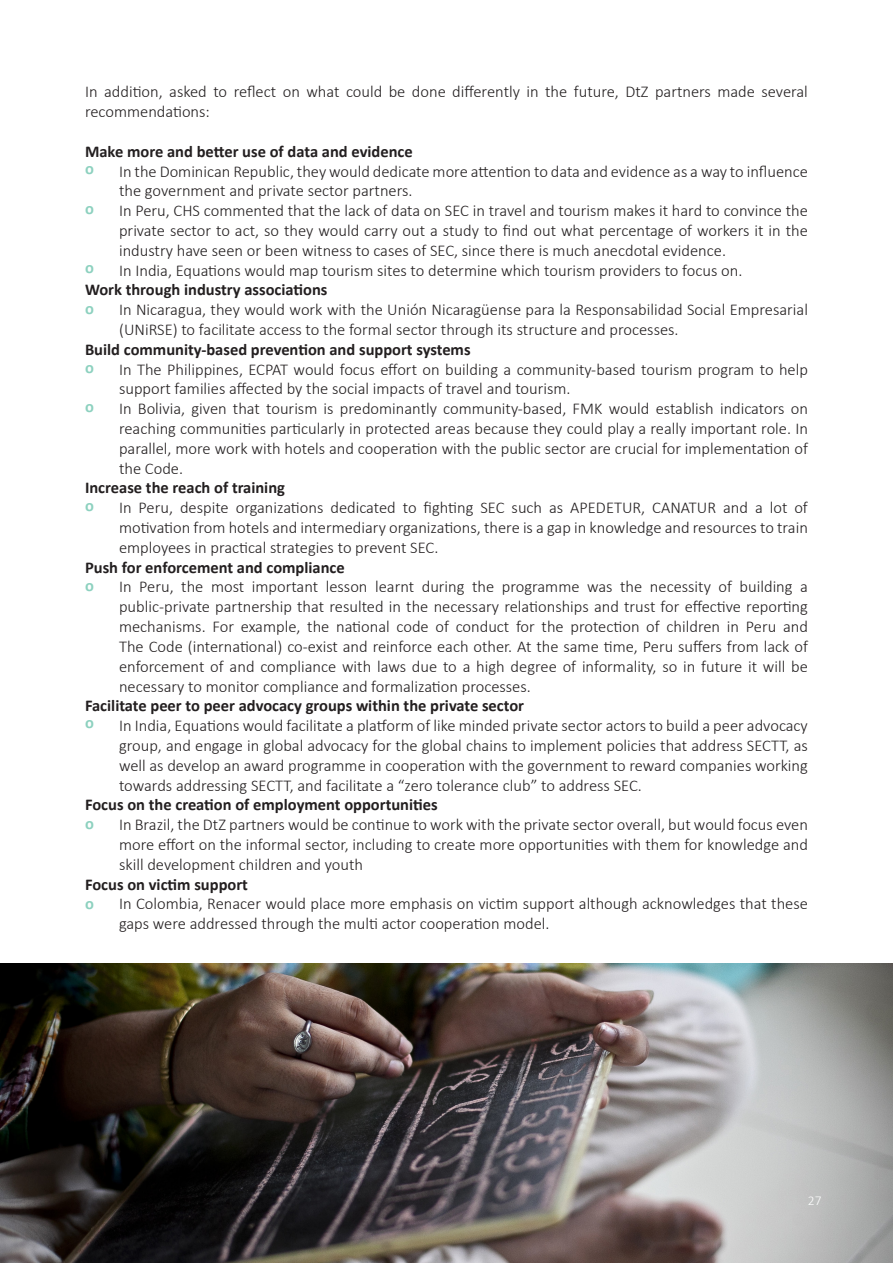
<style>
.page{position:relative;width:893px;height:1263px;background:#fff}
.page>*{position:absolute;margin:0;border:0;box-sizing:border-box;transform-origin:0 0}
.t1{font:300 16.5px/19.8px "Calibri";color:#231f20;text-align:justify}
.t2{font:700 16.5px "Calibri";color:#231f20}
.t3{font:700 16.5px "Calibri";color:#8dd1bf}
.t4{font:300 13.5px "Calibri";color:#fff}
</style>
<div class="page">
<img style="left:0;top:963px;width:893px;height:300px">
<p class="t1" style="left:85px;top:82px;width:724px">In addition, asked to reflect on what could be done differently in the future, DtZ partners made several recommendations:</p>
<p class="t2" style="left:85px;top:141px;width:329px">Make more and better use of data and evidence</p>
<p class="t1" style="left:119px;top:161px;width:690px">In the Dominican Republic, they would dedicate more attention to data and evidence as a way to influence the government and private sector partners.</p>
<p class="t1" style="left:119px;top:201px;width:690px">In Peru, CHS commented that the lack of data on SEC in travel and tourism makes it hard to convince the private sector to act, so they would carry out a study to find out what percentage of workers it in the industry have seen or been witness to cases of SEC, since there is much anecdotal evidence.</p>
<p class="t1" style="left:119px;top:260px;width:625px">In India, Equations would map tourism sites to determine which tourism providers to focus on.</p>
<p class="t2" style="left:85px;top:280px;width:244px">Work through industry associations</p>
<p class="t1" style="left:119px;top:300px;width:690px">In Nicaragua, they would work with the Unión Nicaragüense para la Responsabilidad Social Empresarial (UNiRSE) to facilitate access to the formal sector through its structure and processes.</p>
<p class="t2" style="left:85px;top:339px;width:387px">Build community-based prevention and support systems</p>
<p class="t1" style="left:119px;top:359px;width:690px">In The Philippines, ECPAT would focus effort on building a community-based tourism program to help support families affected by the social impacts of travel and tourism.</p>
<p class="t1" style="left:119px;top:399px;width:690px">In Bolivia, given that tourism is predominantly community-based, FMK would establish indicators on reaching communities particularly in protected areas because they could play a really important role. In parallel, more work with hotels and cooperation with the public sector are crucial for implementation of the Code.</p>
<p class="t2" style="left:85px;top:478px;width:201px">Increase the reach of training</p>
<p class="t1" style="left:119px;top:498px;width:690px">In Peru, despite organizations dedicated to fighting SEC such as APEDETUR, CANATUR and a lot of motivation from hotels and intermediary organizations, there is a gap in knowledge and resources to train employees in practical strategies to prevent SEC.</p>
<p class="t2" style="left:85px;top:557px;width:261px">Push for enforcement and compliance</p>
<p class="t1" style="left:119px;top:577px;width:690px">In Peru, the most important lesson learnt during the programme was the necessity of building a public-private partnership that resulted in the necessary relationships and trust for effective reporting mechanisms. For example, the national code of conduct for the protection of children in Peru and The Code (international) co-exist and reinforce each other. At the same time, Peru suffers from lack of enforcement of and compliance with laws due to a high degree of informality, so in future it will be necessary to monitor compliance and formalization processes.</p>
<p class="t2" style="left:85px;top:696px;width:441px">Facilitate peer to peer advocacy groups within the private sector</p>
<p class="t1" style="left:119px;top:715px;width:690px">In India, Equations would facilitate a platform of like minded private sector actors to build a peer advocacy group, and engage in global advocacy for the global chains to implement policies that address SECTT, as well as develop an award programme in cooperation with the government to reward companies working towards addressing SECTT, and facilitate a “zero tolerance club” to address SEC.</p>
<p class="t2" style="left:85px;top:795px;width:354px">Focus on the creation of employment opportunities</p>
<p class="t1" style="left:119px;top:814px;width:690px">In Brazil, the DtZ partners would be continue to work with the private sector overall, but would focus even more effort on the informal sector, including to create more opportunities with them for knowledge and skill development children and youth</p>
<p class="t2" style="left:85px;top:874px;width:164px">Focus on victim support</p>
<p class="t1" style="left:119px;top:894px;width:690px">In Colombia, Renacer would place more emphasis on victim support although acknowledges that these gaps were addressed through the multi actor cooperation model.</p>
<p class="t3" style="left:85px;top:159px;width:10px">o</p>
<p class="t3" style="left:85px;top:198px;width:10px">o</p>
<p class="t3" style="left:85px;top:258px;width:10px">o</p>
<p class="t3" style="left:85px;top:298px;width:10px">o</p>
<p class="t3" style="left:85px;top:357px;width:10px">o</p>
<p class="t3" style="left:85px;top:397px;width:10px">o</p>
<p class="t3" style="left:85px;top:495px;width:10px">o</p>
<p class="t3" style="left:85px;top:575px;width:10px">o</p>
<p class="t3" style="left:85px;top:712px;width:10px">o</p>
<p class="t3" style="left:85px;top:813px;width:10px">o</p>
<p class="t3" style="left:85px;top:893px;width:10px">o</p>
<p class="t4" style="left:808px;top:1192px;width:15px">27</p>
</div>
